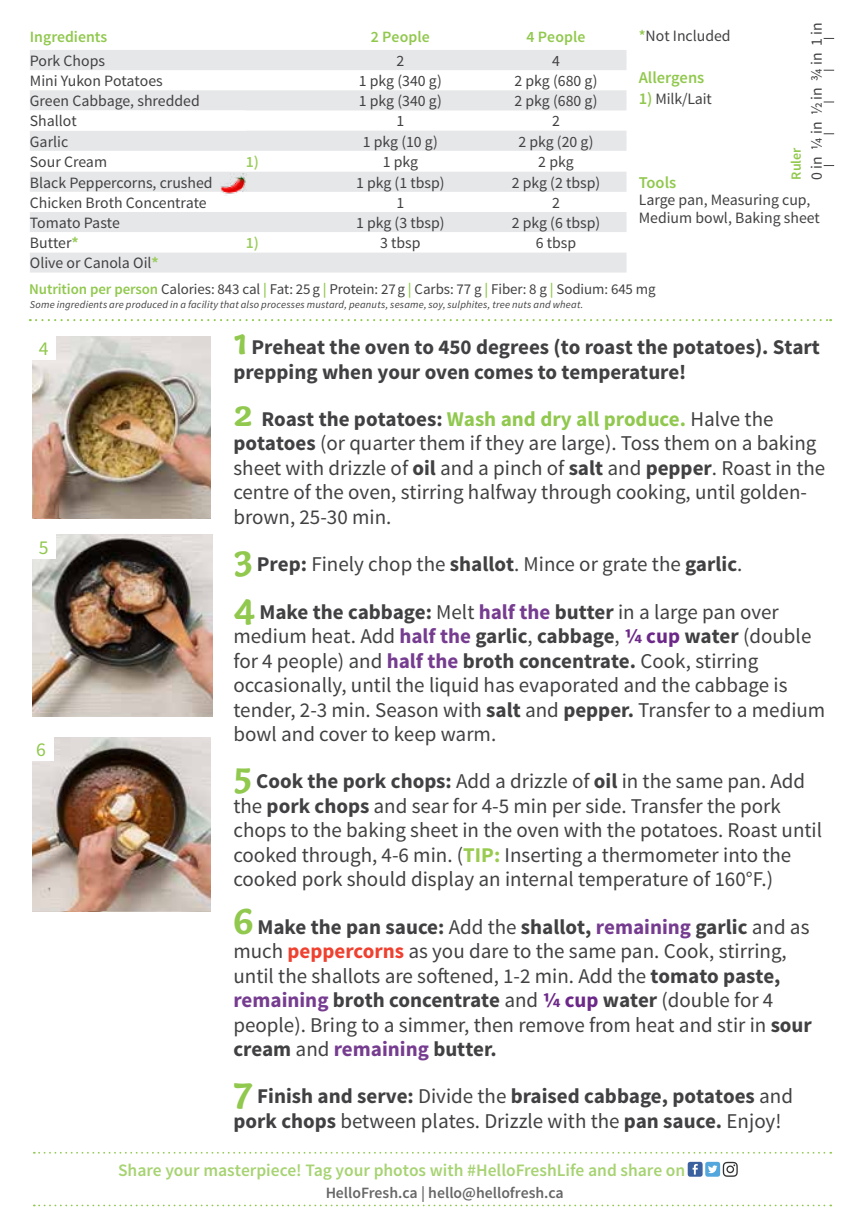
<style>
.page{position:relative;width:860px;height:1228px;background:#fff}
.page>*{position:absolute;margin:0;border:0;box-sizing:border-box;transform-origin:0 0}
.t1{font:21px/24.5px "Source Sans Pro";color:#414042}
.t2{font:700 21px/24.5px "Source Sans Pro";color:#414042}
.t3{font:19.6px "Source Sans Pro";color:#91c84e}
.t4{font:600 17.5px "Source Sans Pro";color:#91c84f}
.t5{font:600 16.45px "Source Sans Pro";color:#91c84e}
.t6{font:15.75px/17.5px "Source Sans Pro";color:#414042}
.t7{font:600 15.75px "Source Sans Pro";color:#414042}
.t8{font:600 15.75px "Source Sans Pro";color:#91c84e}
.t9{font:600 15.75px "Source Sans Pro";color:#9ccd5f}
.t10{font:14.88px "Source Sans Pro";letter-spacing:-.005em;color:#414042}
.t11{font:600 14px "Source Sans Pro";color:#91c84e}
.t12{font:italic 10.5px "Source Sans Pro";letter-spacing:.015em;color:#414042}
.s1{font-weight:700;color:#9ccd5f}
.s2{font-weight:600;color:#91c84e}
.s3{font-weight:600;font-size:16.45px;color:#91c84e}
.s4{font-family:"Capucine Basic";font-size:39.38px;color:#91c84e}
.s5{font-family:"Capucine Basic";font-weight:700;font-size:39.38px;color:#91c84e}
.s6{font-weight:700}
.s7{font-weight:700;color:#91c84f}
.s8{font-weight:700;color:#763c90}
.s9{font-weight:700;color:#6c2888}
.s10{font-weight:700;color:#98cb4f}
.s11{font-weight:700;color:#ef4130}
.s12{font-weight:400}
</style>
<div class="page">
<img style="left:33px;top:737px;width:177px;height:173px">
<img style="left:32px;top:534px;width:180px;height:182px">
<img style="left:33px;top:336px;width:178px;height:181px">
<svg style="left:30px;top:50px;width:596px;height:222px;fill:#e6e7e8"></svg>
<svg style="left:30px;top:110px;width:216px;height:102px"></svg>
<svg style="left:30px;top:232px;width:596px;height:20px"></svg>
<div style="left:31px;top:534px;width:25px;height:24px;background:#fff"></div>
<div style="left:29px;top:736px;width:24px;height:25px;background:#fff"></div>
<svg style="left:30px;top:319px;width:800px;height:2px"></svg>
<svg style="left:34px;top:1204px;width:797px;height:2px"></svg>
<div style="left:687px;top:1161px;width:15px;height:15px;background:#3a609e;border-radius:2px"></div>
<svg style="left:692px;top:1164px;width:5px;height:10px"></svg>
<div style="left:705px;top:1161px;width:15px;height:15px;background:#53a7dc;border-radius:2px"></div>
<svg style="left:707px;top:1161px;width:30px;height:15px"></svg>
<svg style="left:34px;top:1151px;width:797px;height:2px"></svg>
<div style="left:31px;top:335px;width:25px;height:25px;background:#fff"></div>
<img style="left:220px;top:173px;width:27px;height:22px">
<p class="t8" style="left:30px;top:26px;width:79px">Ingredients</p>
<p class="t8" style="left:371px;top:26px;width:61px">2 People</p>
<p class="t8" style="left:526px;top:26px;width:61px">4 People</p>
<p class="t6" style="left:30px;top:52px;width:77px">Pork Chops</p>
<p class="t6" style="left:396px;top:52px;width:9px">2</p>
<p class="t6" style="left:552px;top:52px;width:9px">4</p>
<p class="t6" style="left:30px;top:72px;width:134px">Mini Yukon Potatoes</p>
<p class="t6" style="left:359px;top:72px;width:84px">1 pkg (340 g)</p>
<p class="t6" style="left:514px;top:72px;width:84px">2 pkg (680 g)</p>
<p class="t6" style="left:30px;top:93px;width:171px">Green Cabbage, shredded</p>
<p class="t6" style="left:359px;top:93px;width:84px">1 pkg (340 g)</p>
<p class="t6" style="left:514px;top:93px;width:84px">2 pkg (680 g)</p>
<p class="t6" style="left:30px;top:113px;width:48px">Shallot</p>
<p class="t6" style="left:396px;top:113px;width:9px">1</p>
<p class="t6" style="left:552px;top:113px;width:9px">2</p>
<p class="t6" style="left:30px;top:133px;width:40px">Garlic</p>
<p class="t6" style="left:363px;top:133px;width:77px">1 pkg (10 g)</p>
<p class="t6" style="left:518px;top:133px;width:77px">2 pkg (20 g)</p>
<p class="t6" style="left:30px;top:153px;width:79px">Sour Cream</p>
<p class="t9" style="left:246px;top:152px;width:15px">1)</p>
<p class="t6" style="left:382px;top:153px;width:37px">1 pkg</p>
<p class="t6" style="left:538px;top:153px;width:37px">2 pkg</p>
<p class="t6" style="left:30px;top:174px;width:184px">Black Peppercorns, crushed</p>
<p class="t6" style="left:356px;top:174px;width:90px">1 pkg (1 tbsp)</p>
<p class="t6" style="left:511px;top:174px;width:90px">2 pkg (2 tbsp)</p>
<p class="t6" style="left:30px;top:194px;width:178px">Chicken Broth Concentrate</p>
<p class="t6" style="left:396px;top:194px;width:9px">1</p>
<p class="t6" style="left:552px;top:194px;width:9px">2</p>
<p class="t6" style="left:30px;top:214px;width:91px">Tomato Paste</p>
<p class="t6" style="left:356px;top:214px;width:90px">1 pkg (3 tbsp)</p>
<p class="t6" style="left:511px;top:214px;width:90px">2 pkg (6 tbsp)</p>
<p class="t6" style="left:30px;top:234px;width:50px">Butter<span class="s1">*</span></p>
<p class="t9" style="left:246px;top:233px;width:15px">1)</p>
<p class="t6" style="left:380px;top:234px;width:42px">3 tbsp</p>
<p class="t6" style="left:535px;top:234px;width:42px">6 tbsp</p>
<p class="t6" style="left:30px;top:254px;width:130px">Olive or Canola Oil<span class="s1">*</span></p>
<p class="t6" style="left:807px;top:180px;width:159px;rotate:-90deg">0 in ¼ in ½ in ¾ in 1 in</p>
<p class="t6" style="left:638px;top:27px;width:93px"><span class="s2">*</span>Not Included</p>
<p class="t5" style="left:638px;top:67px;width:67px">Allergens</p>
<p class="t6" style="left:638px;top:90px;width:75px"><span class="s3">1)</span> Milk/Lait</p>
<p class="t11" style="left:787px;top:180px;width:34px;rotate:-90deg">Ruler</p>
<p class="t5" style="left:638px;top:172px;width:39px">Tools</p>
<p class="t6" style="left:638px;top:192px;width:182px">Large pan, Measuring cup,<br>Medium bowl, Baking sheet</p>
<p class="t10" style="left:29px;top:279px;width:628px"><span class="s2">Nutrition per person</span> Calories: 843 cal <span class="s2">|</span> Fat: 25g <span class="s2">|</span> Protein: 27g <span class="s2">|</span> Carbs: 77 g <span class="s2">|</span> Fiber: 8 g <span class="s2">|</span> Sodium: 645 mg</p>
<p class="t12" style="left:30px;top:298px;width:554px">Some ingredients are produced in a facility that also processes mustard, peanuts, sesame, soy, sulphites, tree nuts and wheat.</p>
<p class="t3" style="left:39px;top:336px;width:11px">4</p>
<p class="t2" style="left:233px;top:335px;width:588px"><span class="s4">1</span> Preheat the oven to 450 degrees (to roast the potatoes). Start prepping when your oven comes to temperature!</p>
<p class="t1" style="left:233px;top:407px;width:593px"><span class="s5">2</span> <span class="s6">Roast the potatoes:</span> <span class="s7">Wash and dry all produce.</span> Halve the <span class="s6">potatoes</span> (or quarter them if they are large). Toss them on a baking sheet with drizzle of <span class="s6">oil</span> and a pinch of <span class="s6">salt</span> and <span class="s6">pepper</span>. Roast in the centre of the oven, stirring halfway through cooking, until golden&shy;brown, 25-30 min.</p>
<p class="t1" style="left:233px;top:552px;width:510px"><span class="s5">3</span> <span class="s6">Prep:</span> Finely chop the <span class="s6">shallot</span>. Mince or grate the <span class="s6">garlic</span>.</p>
<p class="t1" style="left:233px;top:599px;width:593px"><span class="s5">4</span> <span class="s6">Make the cabbage:</span> Melt <span class="s8">half the</span> <span class="s6">butter</span> in a large pan over medium heat. Add <span class="s8">half the</span> <span class="s6">garlic</span>, <span class="s6">cabbage</span>, <span class="s9">1/4 cup</span> <span class="s6">water</span> (double for 4 people) and <span class="s8">half the</span> <span class="s6">broth concentrate.</span> Cook, stirring occasionally, until the liquid has evaporated and the cabbage is tender, 2-3 min. Season with <span class="s6">salt</span> and <span class="s6">pepper.</span> Transfer to a medium bowl and cover to keep warm.</p>
<p class="t1" style="left:233px;top:769px;width:590px"><span class="s5">5</span> <span class="s6">Cook the pork chops:</span> Add a drizzle of <span class="s6">oil</span> in the same pan. Add the <span class="s6">pork chops</span> and sear for 4-5 min per side. Transfer the pork chops to the baking sheet in the oven with the potatoes. Roast until cooked through, 4-6 min. (<span class="s10">TIP:</span> Inserting a thermometer into the cooked pork should display an internal temperature of 160°F.)</p>
<p class="t1" style="left:233px;top:914px;width:580px"><span class="s5">6</span> <span class="s6">Make the pan sauce:</span> Add the <span class="s6">shallot,</span> <span class="s8">remaining</span> <span class="s6">garlic</span> and as much <span class="s11">peppercorns</span> as you dare to the same pan. Cook, stirring, until the shallots are softened, 1-2 min. Add the <span class="s6">tomato paste, </span><span class="s8">remaining</span> <span class="s6">broth concentrate</span> and <span class="s9">1/4 cup</span> <span class="s6">water</span> (double for 4 people). Bring to a simmer, then remove from heat and stir in <span class="s6">sour cream</span> and <span class="s8">remaining</span> <span class="s6">butter.</span></p>
<p class="t2" style="left:233px;top:1084px;width:561px"><span class="s4">7</span> Finish and serve: <span class="s12">Divide the</span> braised cabbage, potatoes <span class="s12">and </span>pork chops <span class="s12">between plates. Drizzle with the</span> pan sauce. <span class="s12">Enjoy!</span></p>
<p class="t3" style="left:39px;top:535px;width:11px">5</p>
<p class="t3" style="left:36px;top:737px;width:11px">6</p>
<p class="t4" style="left:118px;top:1159px;width:568px">Share your masterpiece! Tag your photos with #HelloFreshLife and share on</p>
<p class="t7" style="left:325px;top:1182px;width:240px">HelloFresh.ca | hello@hellofresh.ca</p>
</div>
